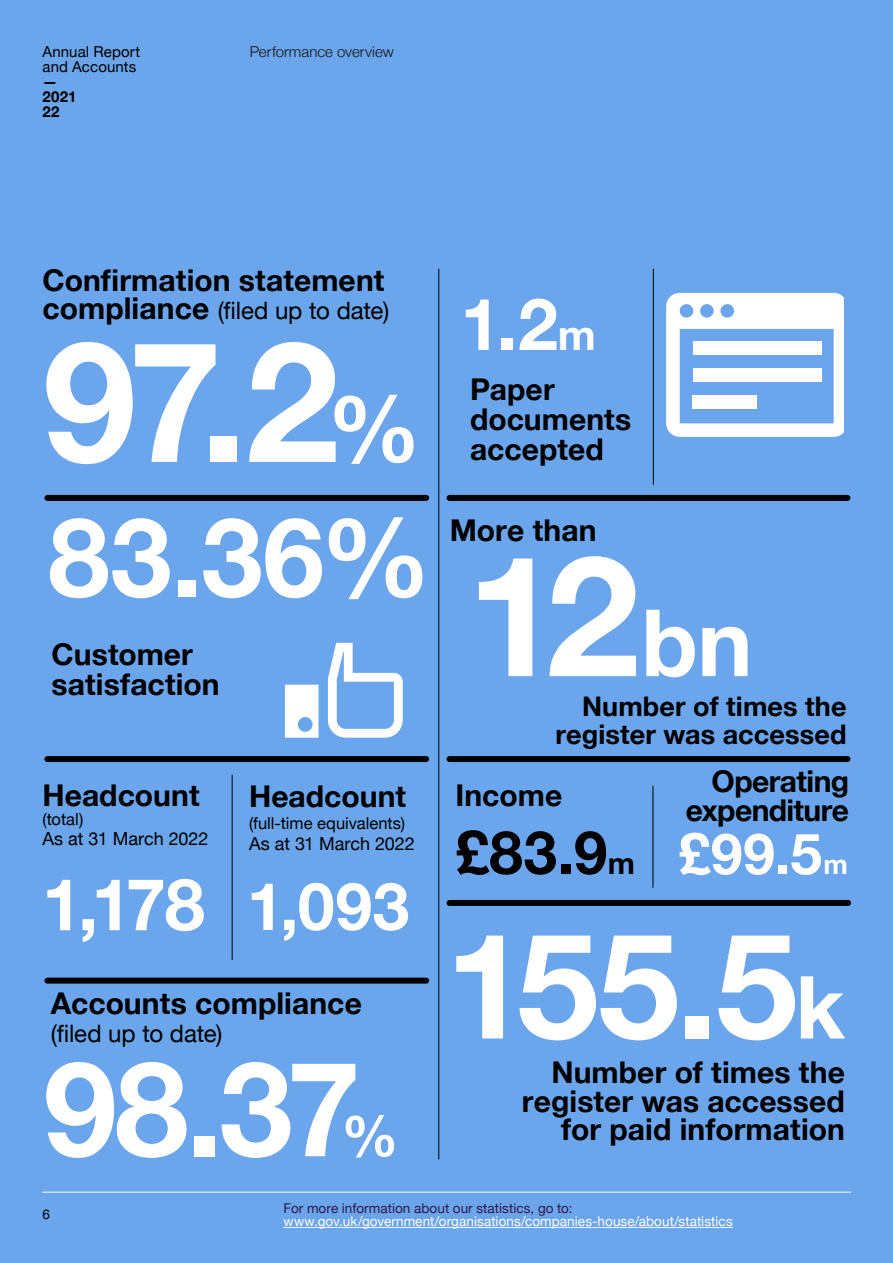
<style>
.page{position:relative;width:893px;height:1263px;background:#6ba5eb}
.page>*{position:absolute;margin:0;border:0;box-sizing:border-box;transform-origin:0 0}
.Large_quote_black{font:700 168px "Helvetica Neue";color:#fff}
.Large_quote_black-2{font:700 147px "Helvetica Neue";color:#fff}
.Large_quote_black-3{font:700 132px "Helvetica Neue";color:#fff}
.t1{font:700 110.1px "Helvetica Neue";color:#fff}
.Large_quote_black-4{font:700 72px "Helvetica Neue";color:#fff}
.Large_quote_black-5{font:700 66px "Helvetica Neue";color:#fff}
.Large_quote_black-6{font:700 60px "Helvetica Neue";color:#000}
.Large_quote_black-7{font:700 57px "Helvetica Neue";color:#fff}
.Large_quote_black-8{font:700 30px/30px "Helvetica Neue";color:#000}
.Large_quote_black-9{font:700 30px/28.5px "Helvetica Neue";letter-spacing:-.02em;color:#000;text-align:right}
.Large_quote_black-10{font:700 27px/28.5px "Helvetica Neue";letter-spacing:.005em;color:#000;text-align:right}
.Large_quote_black-11{font:24px "Helvetica Neue";letter-spacing:-.005em;color:#000}
.Large_quote_black-12{font:18px "Helvetica Neue";letter-spacing:-.005em;color:#000}
.Large_quote_black-13{font:16.5px "Helvetica Neue";color:#000}
.t2{font:15px/15px "Helvetica Neue";letter-spacing:.005em;color:#000}
.t3{font:300 15px "Helvetica Neue";letter-spacing:.005em;color:#161616}
.t4{font:700 15px/15px "Helvetica Neue";letter-spacing:.02em;color:#000}
._2021_body_link{font:13.5px "Helvetica Neue";letter-spacing:.005em;color:#fff}
._2021_body_link-2{font:13.5px "Helvetica Neue";letter-spacing:.005em;color:#2e1a46}
.t5{font:13.5px "Helvetica Neue";color:#000}
.s1{font-weight:700;font-size:30px}
.s2{font-size:93px}
.s3{font-size:42px}
.s4{font-size:30px}
.s5{font-size:27px}
.s6{font-size:87px}
</style>
<div class="page">
<hr style="left:438px;top:269px;width:1px;height:890px;background:#000">
<hr style="left:653px;top:269px;width:1px;height:215px;background:#000">
<div style="left:449px;top:495px;width:398px;height:6px;background:#000"></div>
<div style="left:47px;top:495px;width:379px;height:6px;background:#000"></div>
<hr style="left:653px;top:786px;width:1px;height:101px;background:#000">
<div style="left:449px;top:756px;width:398px;height:6px;background:#000"></div>
<div style="left:449px;top:900px;width:399px;height:6px;background:#000"></div>
<div style="left:47px;top:756px;width:379px;height:6px;background:#000"></div>
<hr style="left:232px;top:775px;width:1px;height:184px;background:#000">
<div style="left:47px;top:978px;width:379px;height:6px;background:#000"></div>
<svg style="left:666px;top:293px;width:178px;height:144px"></svg>
<div style="left:693px;top:342px;width:128px;height:13px;background:#fff"></div>
<div style="left:693px;top:369px;width:128px;height:13px;background:#fff"></div>
<div style="left:693px;top:396px;width:64px;height:13px;background:#fff"></div>
<svg style="left:328px;top:643px;width:75px;height:95px"></svg>
<svg style="left:285px;top:685px;width:33px;height:53px;background:#eff5fc"></svg>
<hr style="left:283px;top:1227px;width:450px;height:1px;background:#fff">
<hr style="left:43px;top:1192px;width:808px;height:1px;background:#fff">
<p class="t2" style="left:43px;top:45px;width:99px">Annual Report and Accounts</p>
<p class="t4" style="left:43px;top:74px;width:36px">—<br>2021<br>22</p>
<p class="t3" style="left:250px;top:40px;width:146px">Performance overview</p>
<p class="Large_quote_black-8" style="left:43px;top:266px;width:343px">Confirmation statement</p>
<p class="Large_quote_black-11" style="left:43px;top:293px;width:348px"><span class="s1">compliance</span> (filed up to date)</p>
<p class="Large_quote_black" style="left:43px;top:270px;width:379px">97.2<span class="s2">%</span></p>
<p class="t1" style="left:48px;top:471px;width:384px">83.36%</p>
<p class="Large_quote_black-8" style="left:52px;top:640px;width:170px">Customer satisfaction</p>
<p class="Large_quote_black-8" style="left:43px;top:781px;width:159px">Headcount</p>
<p class="Large_quote_black-12" style="left:43px;top:825px;width:167px">As at 31 March 2022</p>
<p class="Large_quote_black-13" style="left:43px;top:808px;width:42px">(total)</p>
<p class="Large_quote_black-4" style="left:42px;top:848px;width:164px">1,178</p>
<p class="Large_quote_black-8" style="left:249px;top:782px;width:159px">Headcount</p>
<p class="Large_quote_black-13" style="left:249px;top:811px;width:158px">(full-time equivalents)</p>
<p class="Large_quote_black-12" style="left:249px;top:831px;width:167px">As at 31 March 2022</p>
<p class="Large_quote_black-5" style="left:247px;top:855px;width:164px">1,093</p>
<p class="Large_quote_black-8" style="left:51px;top:989px;width:313px">Accounts compliance</p>
<p class="Large_quote_black-11" style="left:51px;top:1016px;width:173px">(filed up to date)</p>
<p class="Large_quote_black-3" style="left:44px;top:1005px;width:318px">98.37</p>
<p class="Large_quote_black-7" style="left:341px;top:1091px;width:59px">%</p>
<p class="Large_quote_black-4" style="left:460px;top:268px;width:137px">1.2<span class="s3">m</span></p>
<p class="Large_quote_black-8" style="left:470px;top:375px;width:163px">Paper documents accepted</p>
<p class="Large_quote_black-8" style="left:450px;top:516px;width:148px">More than</p>
<p class="Large_quote_black" style="left:466px;top:484px;width:288px">12<span class="s2">bn</span></p>
<p class="Large_quote_black-10" style="left:556px;top:693px;width:292px">Number of times the register was accessed</p>
<p class="Large_quote_black-8" style="left:455px;top:781px;width:108px">Income</p>
<p class="Large_quote_black-6" style="left:455px;top:805px;width:181px">£83.9<span class="s4">m</span></p>
<p class="Large_quote_black-9" style="left:686px;top:768px;width:165px">Operating expenditure</p>
<p class="Large_quote_black-7" style="left:678px;top:809px;width:171px">£99.5<span class="s5">m</span></p>
<p class="Large_quote_black-2" style="left:445px;top:871px;width:401px">155.5<span class="s6">k</span></p>
<p class="Large_quote_black-8" style="left:522px;top:1059px;width:324px;line-height:28.5px;text-align:right">Number of times the register was accessed for paid information</p>
<p class="t5" style="left:43px;top:1204px;width:9px">6</p>
<p class="_2021_body_link-2" style="left:283px;top:1198px;width:291px">For more information about our statistics, go to:</p>
<p class="_2021_body_link" style="left:283px;top:1211px;width:451px">www.gov.uk/government/organisations/companies-house/about/statistics</p>
</div>
